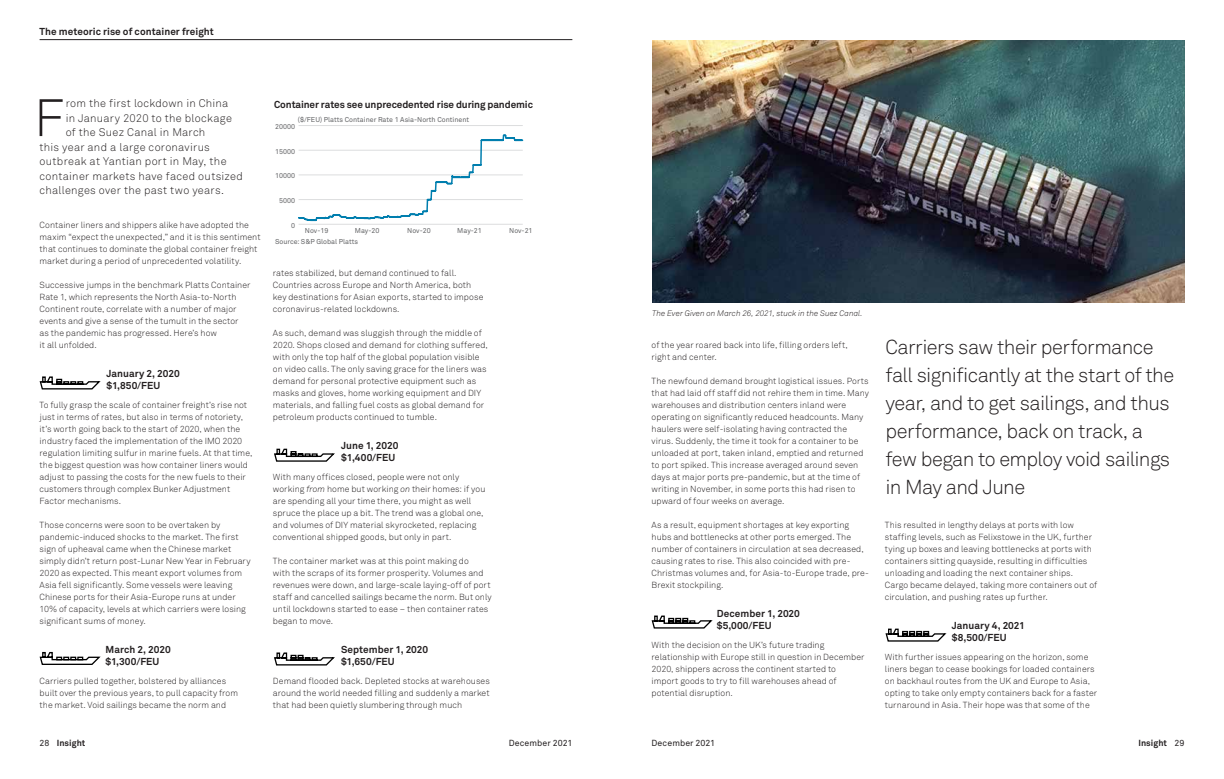
<style>
.page{position:relative;width:1224px;height:779px;background:#fff}
.page>*{position:absolute;margin:0;border:0;box-sizing:border-box;transform-origin:0 0}
.t1{font:300 51.9px "Akkurat Pro";color:#231f20}
.t2{font:300 20px/28px "Akkurat Pro";letter-spacing:-.03em;color:#231f20}
.t3{font:300 11px "Akkurat Pro";letter-spacing:.025em;color:#231f20}
.t4{font:700 10px/12px "Akkurat Pro";color:#231f20}
.t5{font:300 8.8px/12px "Akkurat Pro";letter-spacing:.005em;color:#231f20}
.t6{font:8.8px "Akkurat Pro";letter-spacing:.01em;color:#231f20}
.t7{font:700 8.8px "Akkurat Pro";letter-spacing:.005em;color:#231f20}
.t8{font:italic 300 8px "Akkurat Pro";letter-spacing:.005em;color:#231f20}
.t9{font:7px "Akkurat Pro";color:#636466}
.s1{font-style:italic}
.s2{font-weight:400}
</style>
<div class="page">
<hr style="left:40px;top:39px;width:532px;height:1px;background:#231f20">
<img style="left:652px;top:40px;width:533px;height:262px">
<hr style="left:299px;top:224px;width:224px;height:1px;background:#dcddde">
<hr style="left:299px;top:125px;width:224px;height:1px;background:#dcddde">
<svg style="left:298px;top:134px;width:226px;height:88px"></svg>
<svg style="left:39px;top:651px;width:62px;height:14px"></svg>
<svg style="left:39px;top:376px;width:62px;height:14px"></svg>
<svg style="left:274px;top:448px;width:61px;height:14px"></svg>
<svg style="left:274px;top:652px;width:61px;height:14px"></svg>
<svg style="left:651px;top:615px;width:62px;height:14px"></svg>
<svg style="left:885px;top:628px;width:62px;height:14px"></svg>
<p class="t4" style="left:40px;top:25px;width:176px">The meteoric rise of container freight</p>
<h1 class="t1" style="left:34px;top:87px;width:32px">F</h1>
<p class="t3" style="left:66px;top:97px;width:164px">rom the first lockdown in China</p>
<p class="t3" style="left:66px;top:111px;width:168px">in January 2020 to the blockage</p>
<p class="t3" style="left:66px;top:126px;width:141px">of the Suez Canal in March</p>
<p class="t3" style="left:40px;top:140px;width:172px">this year and a large coronavirus</p>
<p class="t3" style="left:40px;top:155px;width:189px">outbreak at Yantian port in May, the</p>
<p class="t3" style="left:40px;top:169px;width:205px">container markets have faced outsized</p>
<p class="t3" style="left:40px;top:184px;width:186px">challenges over the past two years.</p>
<p class="t5" style="left:40px;top:219px;width:222px">Container liners and shippers alike have adopted the maxim “expect the unexpected,” and it is this sentiment that continues to dominate the global container freight market during a period of unprecedented volatility.</p>
<p class="t5" style="left:40px;top:279px;width:212px">Successive jumps in the benchmark Platts Container Rate 1, which represents the North Asia-to-North Continent route, correlate with a number of major events and give a sense of the tumult in the sector<br>as the pandemic has progressed. Here’s how<br>it all unfolded.</p>
<p class="t4" style="left:107px;top:367px;width:75px">January 2, 2020 $1,850/FEU</p>
<p class="t5" style="left:40px;top:399px;width:214px">To fully grasp the scale of container freight’s rise not just in terms of rates, but also in terms of notoriety, it’s worth going back to the start of 2020, when the industry faced the implementation of the IMO 2020 regulation limiting sulfur in marine fuels. At that time, the biggest question was how container liners would adjust to passing the costs for the new fuels to their customers through complex Bunker Adjustment Factor mechanisms.</p>
<p class="t5" style="left:40px;top:519px;width:212px">Those concerns were soon to be overtaken by pandemic-induced shocks to the market. The first sign of upheaval came when the Chinese market simply didn’t return post-Lunar New Year in February 2020 as expected. This meant export volumes from Asia fell significantly. Some vessels were leaving Chinese ports for their Asia-Europe runs at under 10% of capacity, levels at which carriers were losing significant sums of money.</p>
<p class="t4" style="left:106px;top:643px;width:67px">March 2, 2020 $1,300/FEU</p>
<p class="t5" style="left:40px;top:675px;width:200px">Carriers pulled together, bolstered by alliances built over the previous years, to pull capacity from the market. Void sailings became the norm and</p>
<p class="t4" style="left:274px;top:98px;width:260px">Container rates see unprecedented rise during pandemic</p>
<p class="t9" style="left:298px;top:115px;width:173px">($/FEU) Platts Container Rate 1 Asia-North Continent</p>
<p class="t9" style="left:275px;top:122px;width:21px">20000</p>
<p class="t9" style="left:275px;top:147px;width:21px">15000</p>
<p class="t9" style="left:275px;top:172px;width:21px">10000</p>
<p class="t9" style="left:279px;top:196px;width:17px">5000</p>
<p class="t9" style="left:291px;top:221px;width:5px">0</p>
<p class="t9" style="left:305px;top:226px;width:25px">Nov-19</p>
<p class="t9" style="left:355px;top:226px;width:26px">May-20</p>
<p class="t9" style="left:407px;top:226px;width:25px">Nov-20</p>
<p class="t9" style="left:457px;top:226px;width:26px">May-21</p>
<p class="t9" style="left:509px;top:226px;width:25px">Nov-21</p>
<p class="t9" style="left:275px;top:237px;width:85px">Source: S&amp;P Global Platts</p>
<p class="t5" style="left:273px;top:267px;width:212px">rates stabilized, but demand continued to fall.<br>Countries across Europe and North America, both key destinations for Asian exports, started to impose coronavirus-related lockdowns.</p>
<p class="t5" style="left:273px;top:327px;width:217px">As such, demand was sluggish through the middle of 2020. Shops closed and demand for clothing suffered, with only the top half of the global population visible on video calls. The only saving grace for the liners was demand for personal protective equipment such as masks and gloves, home working equipment and DIY materials, and falling fuel costs as global demand for petroleum products continued to tumble.</p>
<p class="t4" style="left:341px;top:439px;width:59px">June 1, 2020 $1,400/FEU</p>
<p class="t5" style="left:273px;top:471px;width:214px">With many offices closed, people were not only working <span class="s1">from</span> home but working <span class="s1">on</span> their homes: if you are spending all your time there, you might as well spruce the place up a bit. The trend was a global one, and volumes of DIY material skyrocketed, replacing conventional shipped goods, but only in part.</p>
<p class="t5" style="left:273px;top:555px;width:220px">The container market was at this point making do<br>with the scraps of its former prosperity. Volumes and revenues were down, and large-scale laying-off of port staff and cancelled sailings became the norm. But only until lockdowns started to ease – then container rates began to move.</p>
<p class="t4" style="left:341px;top:643px;width:89px">September 1, 2020 $1,650/FEU</p>
<p class="t5" style="left:273px;top:675px;width:218px;text-align:justify">Demand flooded back. Depleted stocks at warehouses around the world needed filling and suddenly a market that had been quietly slumbering through much</p>
<p class="t8" style="left:652px;top:309px;width:212px">The Ever Given on March 26, 2021, stuck in the Suez Canal.</p>
<p class="t5" style="left:652px;top:339px;width:198px">of the year roared back into life, filling orders left, right and center.</p>
<p class="t5" style="left:652px;top:375px;width:219px">The newfound demand brought logistical issues. Ports that had laid off staff did not rehire them in time. Many warehouses and distribution centers inland were operating on significantly reduced headcounts. Many haulers were self-isolating having contracted the virus. Suddenly, the time it took for a container to be unloaded at port, taken inland, emptied and returned to port spiked. This increase averaged around seven days at major ports pre-pandemic, but at the time of writing in November, in some ports this had risen to upward of four weeks on average.</p>
<p class="t5" style="left:652px;top:519px;width:219px">As a result, equipment shortages at key exporting hubs and bottlenecks at other ports emerged. The number of containers in circulation at sea decreased, causing rates to rise. This also coincided with pre-Christmas volumes and, for Asia-to-Europe trade, pre-Brexit stockpiling.</p>
<p class="t4" style="left:717px;top:607px;width:85px">December 1, 2020 $5,000/FEU</p>
<p class="t5" style="left:652px;top:639px;width:214px">With the decision on the UK’s future trading relationship with Europe still in question in December 2020, shippers across the continent started to import goods to try to fill warehouses ahead of potential disruption.</p>
<h2 class="t2" style="left:885px;top:333px;width:290px">Carriers saw their performance fall significantly at the start of the year, and to get sailings, and thus performance, back on track, a few began to employ void sailings in May and June</h2>
<p class="t5" style="left:885px;top:519px;width:214px">This resulted in lengthy delays at ports with low staffing levels, such as Felixstowe in the UK, further tying up boxes and leaving bottlenecks at ports with containers sitting quayside, resulting in difficulties unloading and loading the next container ships.<br>Cargo became delayed, taking more containers out of circulation, and pushing rates up further.</p>
<p class="t4" style="left:952px;top:619px;width:74px">January 4, 2021 $8,500/FEU</p>
<p class="t5" style="left:885px;top:651px;width:214px">With further issues appearing on the horizon, some liners began to cease bookings for loaded containers on backhaul routes from the UK and Europe to Asia, opting to take only empty containers back for a faster turnaround in Asia. Their hope was that some of the</p>
<p class="t7" style="left:40px;top:737px;width:47px"><span class="s2">28</span> Insight</p>
<p class="t6" style="left:509px;top:738px;width:65px">December 2021</p>
<p class="t6" style="left:652px;top:738px;width:65px">December 2021</p>
<p class="t7" style="left:1138px;top:737px;width:47px">Insight <span class="s2">29</span></p>
</div>
